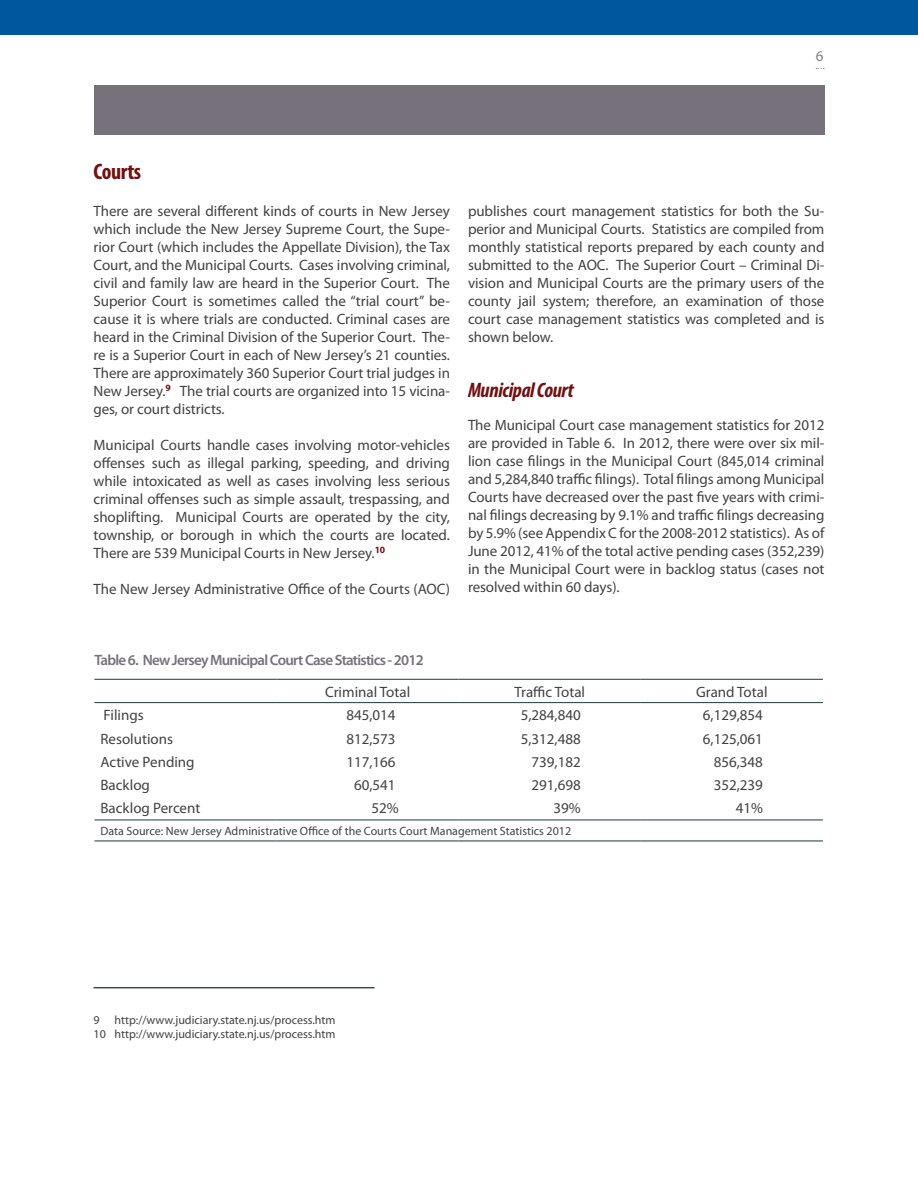
<style>
.page{position:relative;width:918px;height:1188px;background:#fff}
.page>*{position:absolute;margin:0;border:0;box-sizing:border-box;transform-origin:0 0}
.Heading_3{font:700 condensed 22.5px "Myriad Pro";letter-spacing:-.02em;color:#701112}
.Heading_4{font:italic 700 condensed 21px "Myriad Pro";letter-spacing:-.02em;color:#701112}
.Body_Text{font:15px/18px "Myriad Pro";letter-spacing:-.005em;color:#424242;text-align:justify}
.Table_Content{font:15px "Myriad Pro";color:#424242}
.Table_Title{font:600 15px "Myriad Pro";letter-spacing:-.05em;color:#77717b}
.t1{font:15px "Myriad Pro";color:#808285}
.Footnotes{font:12px/14.4px "Myriad Pro";color:#424242}
.Table_Foot_Notes{font:12px "Myriad Pro";color:#424242}
</style>
<div class="page">
<div style="left:94px;top:85px;width:730px;height:50px;background:#77717b"></div>
<div style="left:0;top:0;width:918px;height:35px;background:#00589c"></div>
<hr style="left:94px;top:987px;width:280px;height:1px;background:#354f50">
<hr style="left:94px;top:679px;width:183px;height:1px;background:#354f50">
<hr style="left:277px;top:679px;width:182px;height:1px;background:#354f50">
<hr style="left:459px;top:679px;width:182px;height:1px;background:#354f50">
<hr style="left:641px;top:679px;width:182px;height:1px;background:#354f50">
<hr style="left:94px;top:702px;width:183px;height:1px;background:#354f50">
<hr style="left:277px;top:702px;width:182px;height:1px;background:#354f50">
<hr style="left:459px;top:702px;width:182px;height:1px;background:#354f50">
<hr style="left:641px;top:702px;width:182px;height:1px;background:#354f50">
<hr style="left:94px;top:819px;width:183px;height:1px;background:#354f50">
<hr style="left:277px;top:819px;width:182px;height:1px;background:#354f50">
<hr style="left:459px;top:819px;width:182px;height:1px;background:#354f50">
<hr style="left:641px;top:819px;width:182px;height:1px;background:#354f50">
<hr style="left:94px;top:840px;width:183px;height:2px;background:#354f50">
<hr style="left:277px;top:840px;width:182px;height:2px;background:#354f50">
<hr style="left:459px;top:840px;width:182px;height:2px;background:#354f50">
<hr style="left:641px;top:840px;width:182px;height:2px;background:#354f50">
<p class="t1" style="left:816px;top:47px;width:9px">6</p>
<p class="Heading_3" style="left:94px;top:157px;width:49px">Courts</p>
<p class="Body_Text" style="left:94px;top:202px;width:358px">There are several different kinds of courts in New Jersey which include the New Jersey Supreme Court, the Supe&shy;rior Court (which includes the Appellate Division), the Tax Court, and the Municipal Courts. Cases involving criminal, civil and family law are heard in the Superior Court. The Superior Court is sometimes called the “trial court” be&shy;cause it is where trials are conducted. Criminal cases are heard in the Criminal Division of the Superior Court. The&shy;re is a Superior Court in each of New Jersey’s 21 counties.<br>There are approximately 360 Superior Court trial judges in New Jersey.<sup>9</sup> The trial courts are organized into 15 vicina&shy;ges, or court districts.</p>
<p class="Body_Text" style="left:94px;top:436px;width:358px">Municipal Courts handle cases involving motor-vehicles offenses such as illegal parking, speeding, and driving while intoxicated as well as cases involving less serious criminal offenses such as simple assault, trespassing, and shoplifting. Municipal Courts are operated by the city, township, or borough in which the courts are located.<br>There are 539 Municipal Courts in New Jersey.<sup>10</sup></p>
<p class="Body_Text" style="left:94px;top:580px;width:358px">The New Jersey Administrative Office of the Courts (AOC)</p>
<p class="Body_Text" style="left:468px;top:202px;width:358px">publishes court management statistics for both the Su&shy;perior and Municipal Courts. Statistics are compiled from monthly statistical reports prepared by each county and submitted to the AOC. The Superior Court – Criminal Di&shy;vision and Municipal Courts are the primary users of the county jail system; therefore, an examination of those court case management statistics was completed and is shown below.</p>
<p class="Heading_4" style="left:468px;top:377px;width:107px">Municipal Court</p>
<p class="Body_Text" style="left:468px;top:416px;width:358px">The Municipal Court case management statistics for 2012 are provided in Table 6. In 2012, there were over six mil&shy;lion case filings in the Municipal Court (845,014 criminal and 5,284,840 traffic filings). Total filings among Municipal Courts have decreased over the past five years with crimi&shy;nal filings decreasing by 9.1% and traffic filings decreasing by 5.9% (see Appendix C for the 2008-2012 statistics). As of June 2012, 41% of the total active pending cases (352,239) in the Municipal Court were in backlog status (cases not resolved within 60 days).</p>
<p class="Table_Title" style="left:94px;top:651px;width:331px">Table 6. New Jersey Municipal Court Case Statistics - 2012</p>
<p class="Table_Content" style="left:325px;top:682px;width:87px">Criminal Total</p>
<p class="Table_Content" style="left:514px;top:682px;width:72px">Traffic Total</p>
<p class="Table_Content" style="left:696px;top:682px;width:73px">Grand Total</p>
<p class="Table_Content" style="left:104px;top:706px;width:42px">Filings</p>
<p class="Table_Content" style="left:346px;top:706px;width:51px">845,014</p>
<p class="Table_Content" style="left:521px;top:706px;width:62px">5,284,840</p>
<p class="Table_Content" style="left:703px;top:706px;width:62px">6,129,854</p>
<p class="Table_Content" style="left:100px;top:729px;width:74px">Resolutions</p>
<p class="Table_Content" style="left:346px;top:729px;width:51px">812,573</p>
<p class="Table_Content" style="left:521px;top:729px;width:62px">5,312,488</p>
<p class="Table_Content" style="left:703px;top:729px;width:62px">6,125,061</p>
<p class="Table_Content" style="left:100px;top:753px;width:96px">Active Pending</p>
<p class="Table_Content" style="left:346px;top:753px;width:51px">117,166</p>
<p class="Table_Content" style="left:532px;top:753px;width:51px">739,182</p>
<p class="Table_Content" style="left:714px;top:753px;width:51px">856,348</p>
<p class="Table_Content" style="left:100px;top:776px;width:51px">Backlog</p>
<p class="Table_Content" style="left:354px;top:776px;width:43px">60,541</p>
<p class="Table_Content" style="left:532px;top:776px;width:51px">291,698</p>
<p class="Table_Content" style="left:714px;top:776px;width:51px">352,239</p>
<p class="Table_Content" style="left:100px;top:799px;width:101px">Backlog Percent</p>
<p class="Table_Content" style="left:371px;top:799px;width:29px">52%</p>
<p class="Table_Content" style="left:554px;top:799px;width:29px">39%</p>
<p class="Table_Content" style="left:736px;top:799px;width:29px">41%</p>
<p class="Table_Foot_Notes" style="left:100px;top:824px;width:472px">Data Source: New Jersey Administrative Office of the Courts Court Management Statistics 2012</p>
<p class="Footnotes" style="left:94px;top:1012px;width:243px">9 http://www.judiciary.state.nj.us/process.htm<br>10 http://www.judiciary.state.nj.us/process.htm</p>
</div>
